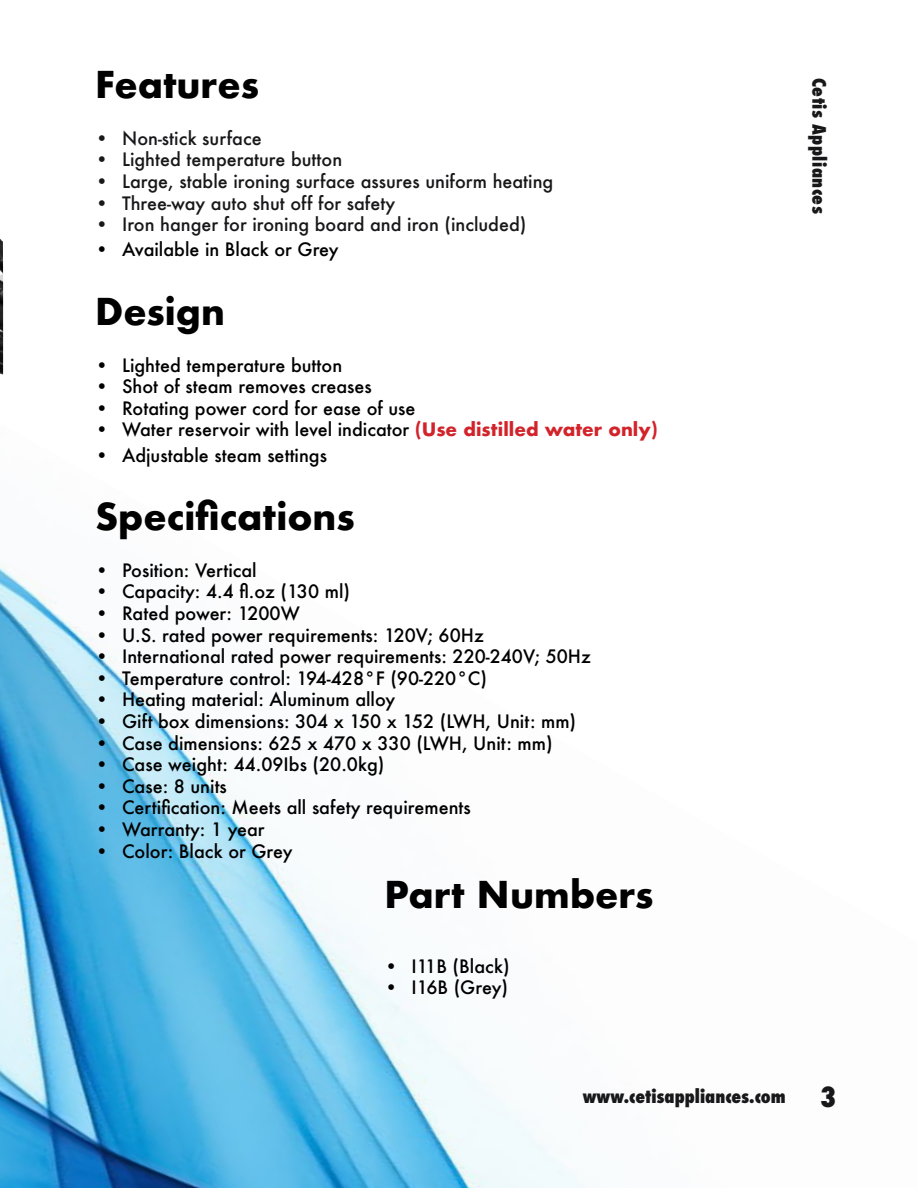
<style>
.page{position:relative;width:918px;height:1188px;background:#fff}
.page>*{position:absolute;margin:0;border:0;box-sizing:border-box;transform-origin:0 0}
.t1{font:700 36px "Futura";color:#000}
.t2{font:800 condensed 27px "Futura";color:#18181a}
.t3{font:500 18px "Futura";color:#000}
.t4{font:500 18px "Futura";color:#18181a}
.t5{font:800 condensed 18px "Futura";color:#18181a}
.t6{font:800 condensed 18px "Futura";letter-spacing:.025em;color:#18181a}
.s1{font-weight:700;color:#d2232a}
</style>
<div class="page">
<img style="left:0;top:267px;width:586px;height:921px">
<img style="left:0;top:239px;width:3px;height:136px">
<h1 class="t1" style="left:95px;top:58px;width:166px">Features</h1>
<p class="t4" style="left:95px;top:126px;width:168px">• Non-stick surface</p>
<p class="t4" style="left:95px;top:147px;width:249px">• Lighted temperature button</p>
<p class="t4" style="left:95px;top:169px;width:460px">• Large, stable ironing surface assures uniform heating</p>
<p class="t4" style="left:95px;top:190px;width:302px">• Three-way auto shut off for safety</p>
<p class="t4" style="left:95px;top:212px;width:433px">• Iron hanger for ironing board and iron (included)</p>
<p class="t3" style="left:95px;top:237px;width:245px">• Available in Black or Grey</p>
<h1 class="t1" style="left:95px;top:285px;width:131px">Design</h1>
<p class="t3" style="left:95px;top:352px;width:249px">• Lighted temperature button</p>
<p class="t3" style="left:95px;top:374px;width:278px">• Shot of steam removes creases</p>
<p class="t3" style="left:95px;top:396px;width:322px">• Rotating power cord for ease of use</p>
<p class="t3" style="left:95px;top:417px;width:564px">• Water reservoir with level indicator <span class="s1">(Use distilled water only)</span></p>
<p class="t3" style="left:95px;top:442px;width:233px">• Adjustable steam settings</p>
<h1 class="t1" style="left:95px;top:490px;width:261px">Specifications</h1>
<p class="t3" style="left:95px;top:558px;width:163px">• Position: Vertical</p>
<p class="t3" style="left:95px;top:579px;width:257px">• Capacity: 4.4 fl.oz (130 ml)</p>
<p class="t3" style="left:95px;top:601px;width:206px">• Rated power: 1200W</p>
<p class="t3" style="left:95px;top:622px;width:390px">• U.S. rated power requirements: 120V; 60Hz</p>
<p class="t3" style="left:95px;top:644px;width:497px">• International rated power requirements: 220-240V; 50Hz</p>
<p class="t3" style="left:95px;top:666px;width:394px">• Temperature control: 194-428°F (90-220°C)</p>
<p class="t3" style="left:95px;top:687px;width:302px">• Heating material: Aluminum alloy</p>
<p class="t3" style="left:95px;top:709px;width:483px">• Gift box dimensions: 304 x 150 x 152 (LWH, Unit: mm)</p>
<p class="t3" style="left:95px;top:730px;width:459px">• Case dimensions: 625 x 470 x 330 (LWH, Unit: mm)</p>
<p class="t3" style="left:95px;top:752px;width:291px">• Case weight: 44.09Ibs (20.0kg)</p>
<p class="t3" style="left:95px;top:774px;width:133px">• Case: 8 units</p>
<p class="t3" style="left:95px;top:795px;width:377px">• Certification: Meets all safety requirements</p>
<p class="t3" style="left:95px;top:817px;width:171px">• Warranty: 1 year</p>
<p class="t3" style="left:95px;top:838px;width:199px">• Color: Black or Grey</p>
<h1 class="t1" style="left:385px;top:868px;width:271px">Part Numbers</h1>
<p class="t3" style="left:385px;top:954px;width:127px">• I11B (Black)</p>
<p class="t3" style="left:385px;top:975px;width:125px">• I16B (Grey)</p>
<p class="t6" style="left:831px;top:78px;width:137px;rotate:90deg">Cetis Appliances</p>
<p class="t5" style="left:583px;top:1085px;width:205px">www.cetisappliances.com</p>
<h2 class="t2" style="left:820px;top:1079px;width:18px">3</h2>
</div>
